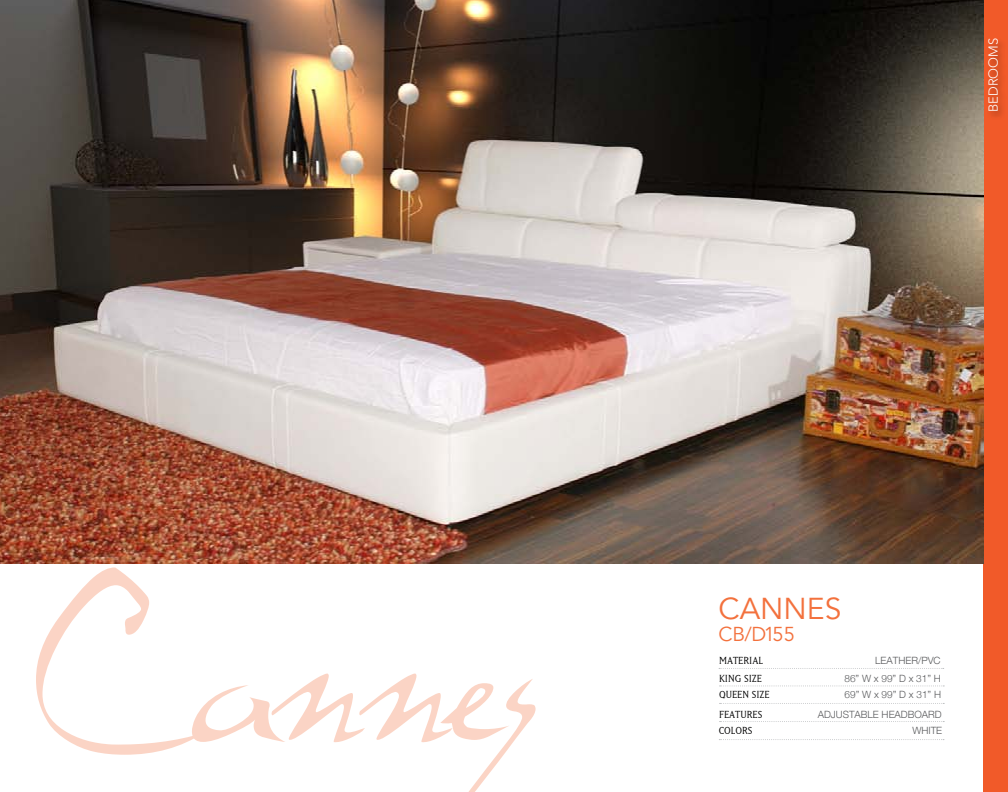
<style>
.page{position:relative;width:1008px;height:792px;background:#fff}
.page>*{position:absolute;margin:0;border:0;box-sizing:border-box;transform-origin:0 0}
.t1{font:30px "Avenir LT Std";color:#f3713d}
.t2{font:20px "Avenir LT Std";letter-spacing:-.06em;color:#f3713d}
.t3{font:300 13px "Avenir LT Std";color:#fff}
.t4{font:12px "Matrix";color:#000}
.t5{font:300 10px "Helvetica Neue";color:#5a5b5d}
.t6{font:300 10px "Helvetica Neue";color:#58595b}
</style>
<div class="page">
<div style="left:983px;top:0;width:25px;height:792px;background:#f15a29"></div>
<div style="left:987px;top:37px;width:20px;height:83px;background:#000;opacity:.39"></div>
<svg style="left:719px;top:668px;width:225px;height:1px"></svg>
<svg style="left:720px;top:685px;width:224px;height:1px"></svg>
<svg style="left:720px;top:703px;width:224px;height:1px"></svg>
<svg style="left:720px;top:721px;width:224px;height:1px"></svg>
<svg style="left:719px;top:739px;width:225px;height:1px"></svg>
<img style="left:0;top:0;width:983px;height:563px">
<svg style="left:36px;top:567px;width:500px;height:225px"></svg>
<h3 class="t3" style="left:986px;top:112px;width:75px;rotate:-90deg">BEDROOMS</h3>
<h1 class="t1" style="left:719px;top:591px;width:124px">CANNES</h1>
<h2 class="t2" style="left:719px;top:623px;width:78px">CB/D155</h2>
<p class="t4" style="left:719px;top:654px;width:45px">MATERIAL</p>
<p class="t6" style="left:875px;top:654px;width:67px">LEATHER/PVC</p>
<p class="t4" style="left:719px;top:672px;width:45px">KING SIZE</p>
<p class="t5" style="left:844px;top:672px;width:98px">86” W x 99” D x 31” H</p>
<p class="t4" style="left:719px;top:689px;width:52px">QUEEN SIZE</p>
<p class="t5" style="left:845px;top:688px;width:98px">69” W x 99” D x 31” H</p>
<p class="t4" style="left:719px;top:708px;width:45px">FEATURES</p>
<p class="t5" style="left:818px;top:708px;width:125px">ADJUSTABLE HEADBOARD</p>
<p class="t4" style="left:719px;top:725px;width:35px">COLORS</p>
<p class="t6" style="left:912px;top:724px;width:31px">WHITE</p>
</div>
